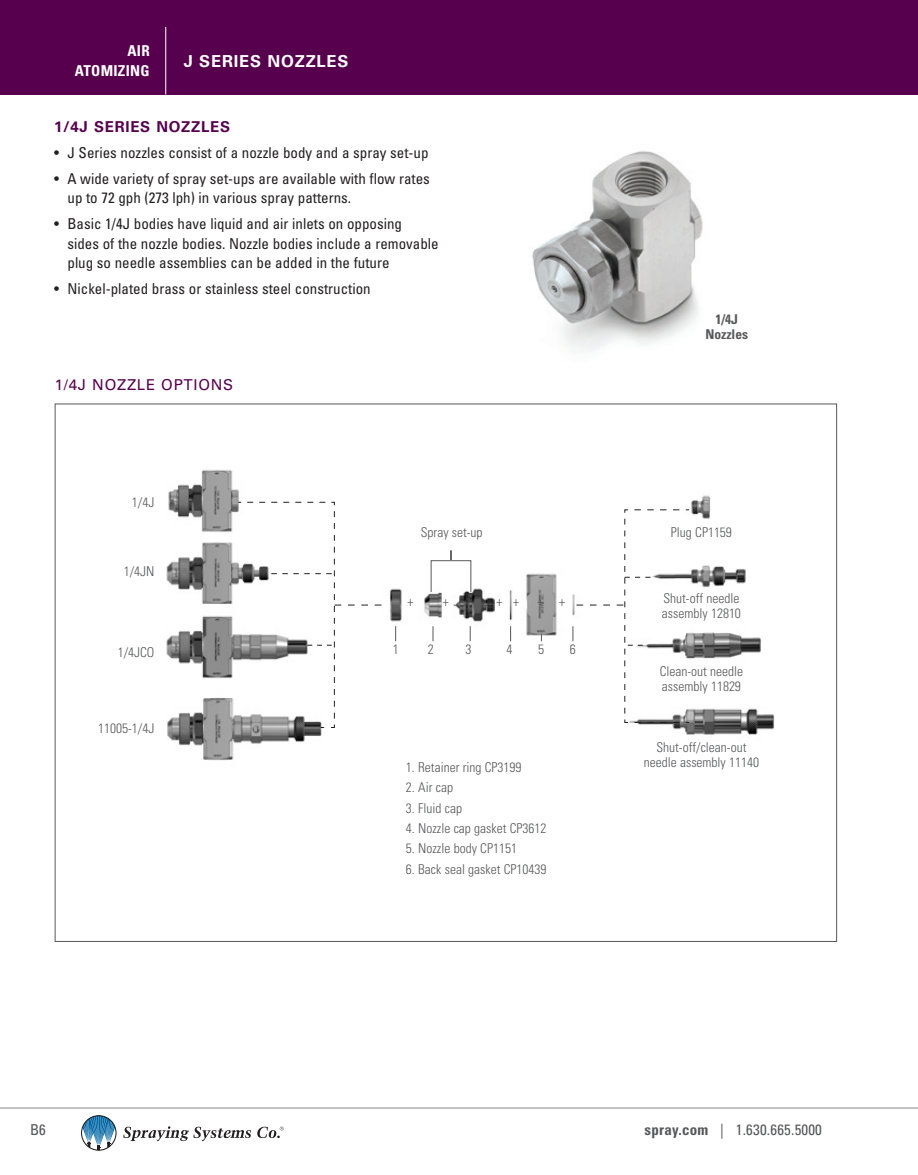
<style>
.page{position:relative;width:918px;height:1175px;background:#fff}
.page>*{position:absolute;margin:0;border:0;box-sizing:border-box;transform-origin:0 0}
.Page_Title{font:700 16.5px "Univers LT Std";letter-spacing:.05em;color:#fff}
.overview_bullets{font:condensed 15px/19.5px "Univers LT Std";color:#231f20}
.body{font:condensed 15px "Univers LT Std";letter-spacing:.015em;color:#57585a}
.subhead_-_green{font:700 15px "Univers LT Std";letter-spacing:.05em;color:#56004e}
.light_subhead{font:15px "Univers LT Std";letter-spacing:.05em;color:#56004e}
.t1{font:700 condensed 15px/19.5px "Univers LT Std";letter-spacing:.02em;color:#fff;text-align:right}
.gray_caption{font:300 condensed 13.5px/15px "Univers LT Std";color:#57585a}
.product_number{font:700 condensed 13.5px/15px "Univers LT Std";color:#57585a;text-align:center}
.s1{font-weight:700}
</style>
<div class="page">
<img style="left:532px;top:151px;width:171px;height:200px">
<img style="left:166px;top:469px;width:609px;height:292px">
<svg style="left:510px;top:626px;width:1px;height:15px"></svg>
<svg style="left:470px;top:626px;width:1px;height:15px"></svg>
<svg style="left:433px;top:626px;width:1px;height:15px"></svg>
<svg style="left:395px;top:626px;width:1px;height:15px"></svg>
<svg style="left:430px;top:550px;width:42px;height:42px"></svg>
<svg style="left:238px;top:502px;width:143px;height:226px"></svg>
<svg style="left:573px;top:509px;width:116px;height:214px"></svg>
<hr style="left:0;top:1107px;width:918px;height:1px;background:#939598">
<svg style="left:81px;top:1115px;width:36px;height:35px"></svg>
<svg style="left:123px;top:1126px;width:128px;height:15px"></svg>
<svg style="left:257px;top:1126px;width:27px;height:12px"></svg>
<div style="left:0;top:0;width:918px;height:94px;background:#56004e"></div>
<hr style="left:165px;top:27px;width:1px;height:67px;background:#fff">
<p class="t1" style="left:75px;top:41px;width:76px">AIR<br>ATOMIZING</p>
<p class="Page_Title" style="left:184px;top:51px;width:166px">J SERIES NOZZLES</p>
<p class="subhead_-_green" style="left:54px;top:117px;width:178px">1/4J SERIES NOZZLES</p>
<p class="overview_bullets" style="left:54px;top:142px;width:376px">• J Series nozzles consist of a nozzle body and a spray set-up</p>
<p class="overview_bullets" style="left:68px;top:168px;width:364px;text-indent:-14px">• A wide variety of spray set-ups are available with flow rates up to 72 gph (273 lph) in various spray patterns.</p>
<p class="overview_bullets" style="left:68px;top:214px;width:373px;text-indent:-14px">• Basic 1/4J bodies have liquid and air inlets on opposing<br>sides of the nozzle bodies. Nozzle bodies include a removable plug so needle assemblies can be added in the future</p>
<p class="overview_bullets" style="left:54px;top:279px;width:318px">• Nickel-plated brass or stainless steel construction</p>
<p class="light_subhead" style="left:55px;top:376px;width:180px">1/4J NOZZLE OPTIONS</p>
<p class="gray_caption" style="left:132px;top:495px;width:24px">1/4J</p>
<p class="gray_caption" style="left:124px;top:564px;width:32px">1/4JN</p>
<p class="gray_caption" style="left:118px;top:645px;width:38px">1/4JCO</p>
<p class="gray_caption" style="left:98px;top:720px;width:58px">11005-1/4J</p>
<p class="gray_caption" style="left:421px;top:525px;width:63px">Spray set-up</p>
<p class="gray_caption" style="left:408px;top:593px;width:7px">+</p>
<p class="gray_caption" style="left:443px;top:593px;width:7px">+</p>
<p class="gray_caption" style="left:496px;top:593px;width:7px">+</p>
<p class="gray_caption" style="left:537px;top:593px;width:7px">+</p>
<p class="gray_caption" style="left:513px;top:593px;width:7px">+</p>
<p class="gray_caption" style="left:559px;top:593px;width:7px">+</p>
<p class="gray_caption" style="left:393px;top:642px;width:7px">1</p>
<p class="gray_caption" style="left:428px;top:642px;width:7px">2</p>
<p class="gray_caption" style="left:466px;top:642px;width:7px">3</p>
<p class="gray_caption" style="left:507px;top:642px;width:7px">4</p>
<p class="gray_caption" style="left:538px;top:642px;width:7px">5</p>
<p class="gray_caption" style="left:570px;top:642px;width:7px">6</p>
<p class="gray_caption" style="left:406px;top:759px;width:117px">1. Retainer ring CP3199</p>
<p class="gray_caption" style="left:406px;top:780px;width:49px">2. Air cap</p>
<p class="gray_caption" style="left:406px;top:800px;width:58px">3. Fluid cap</p>
<p class="gray_caption" style="left:406px;top:820px;width:142px">4. Nozzle cap gasket CP3612</p>
<p class="gray_caption" style="left:406px;top:841px;width:113px">5. Nozzle body CP1151</p>
<p class="gray_caption" style="left:406px;top:861px;width:142px">6. Back seal gasket CP10439</p>
<p class="product_number" style="left:705px;top:312px;width:44px">1/4J<br>Nozzles</p>
<p class="gray_caption" style="left:671px;top:525px;width:62px">Plug CP1159</p>
<p class="gray_caption" style="left:662px;top:591px;width:81px">Shut-off needle assembly 12810</p>
<p class="gray_caption" style="left:660px;top:663px;width:85px">Clean-out needle assembly 11829</p>
<p class="gray_caption" style="left:644px;top:739px;width:117px;text-align:center">Shut-off/clean-out needle assembly 11140</p>
<p class="body" style="left:30px;top:1120px;width:17px">B6</p>
<p class="body" style="left:645px;top:1120px;width:179px"><span class="s1">spray.com</span> | 1.630.665.5000</p>
</div>
